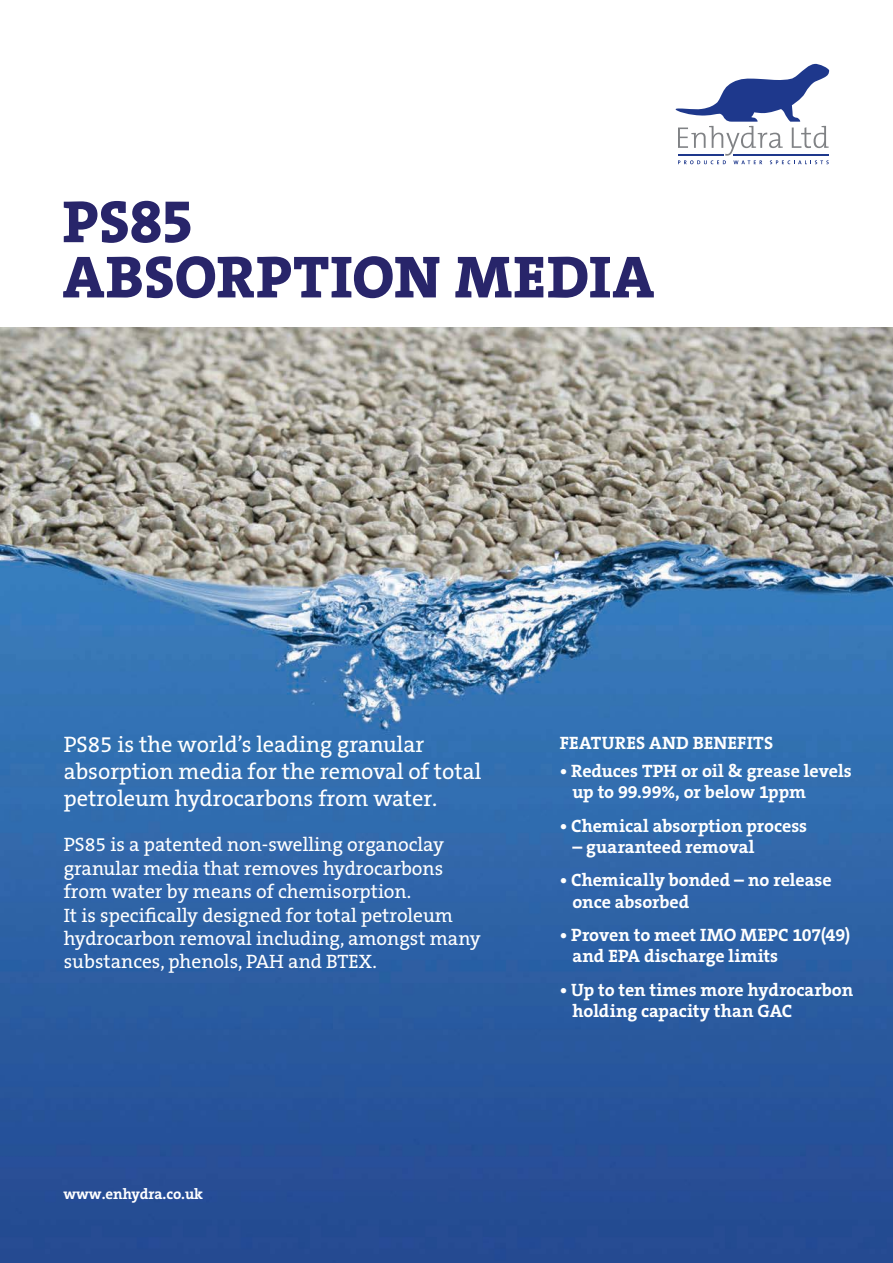
<style>
.page{position:relative;width:893px;height:1263px;background:#fff}
.page>*{position:absolute;margin:0;border:0;box-sizing:border-box;transform-origin:0 0}
.t1{font:800 60px/55.2px "The Serif B W8";letter-spacing:.01em;color:#28256a}
.t2{font:22.5px/27px "The Serif B W5 Plain";color:#fff}
.t3{font:19.5px/23.4px "The Serif B W5 Plain";color:#fff}
.t4{font:700 18px/21px "The Serif B W7";color:#fff}
.t5{font:700 15px "The Serif B W7";color:#fff}
</style>
<div class="page">
<img style="left:0;top:327px;width:893px;height:936px">
<svg style="left:675px;top:63px;width:154px;height:101px"></svg>
<h1 class="t1" style="left:63px;top:194px;width:593px">PS85<br>ABSORPTION MEDIA</h1>
<p class="t2" style="left:64px;top:733px;width:419px">PS85 is the world’s leading granular absorption media for the removal of total petroleum hydrocarbons from water.</p>
<p class="t3" style="left:64px;top:835px;width:418px">PS85 is a patented non-swelling organoclay granular media that removes hydrocarbons from water by means of chemisorption.<br>It is specifically designed for total petroleum hydrocarbon removal including, amongst many substances, phenols, PAH and BTEX.</p>
<p class="t5" style="left:64px;top:1189px;width:141px">www.enhydra.co.uk</p>
<p class="t4" style="left:560px;top:734px;width:215px">FEATURES AND BENEFITS</p>
<p class="t4" style="left:572px;top:762px;width:281px;text-indent:-13px">• Reduces TPH or oil &amp; grease levels up to 99.99%, or below 1ppm</p>
<p class="t4" style="left:560px;top:817px;width:249px">• Chemical absorption process</p>
<p class="t4" style="left:572px;top:838px;width:184px">– guaranteed removal</p>
<p class="t4" style="left:572px;top:872px;width:261px;text-indent:-13px">• Chemically bonded – no release once absorbed</p>
<p class="t4" style="left:572px;top:926px;width:279px;text-indent:-13px">• Proven to meet IMO MEPC 107(49) and EPA discharge limits</p>
<p class="t4" style="left:572px;top:981px;width:282px;text-indent:-13px">• Up to ten times more hydrocarbon holding capacity than GAC</p>
</div>
